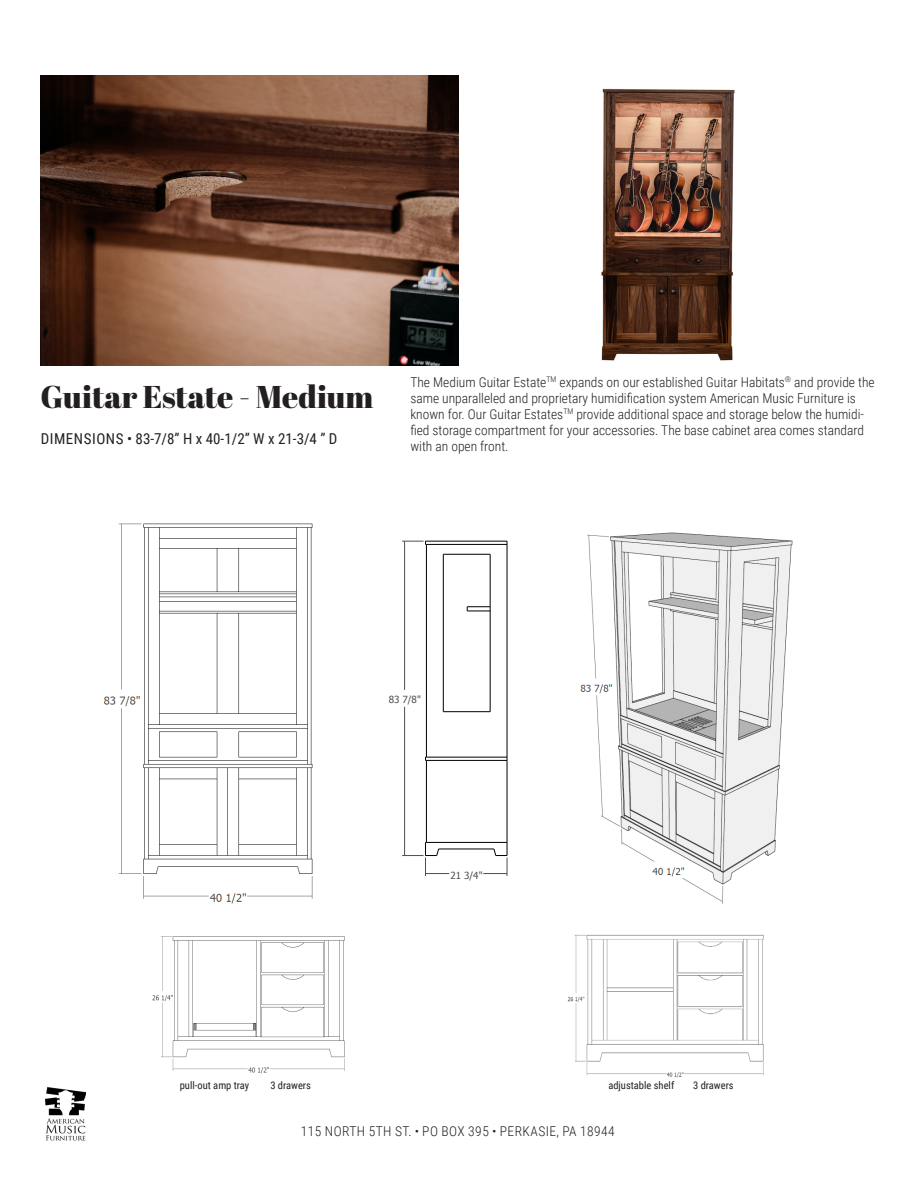
<style>
.page{position:relative;width:918px;height:1188px;background:#fff}
.page>*{position:absolute;margin:0;border:0;box-sizing:border-box;transform-origin:0 0}
.t1{font:31.5px "Abril Fatface";color:#231f20}
.t2{font:15px "Roboto Condensed";letter-spacing:.035em;color:#231f20}
.t3{font:300 13.5px/16.2px "Roboto Condensed";color:#231f20}
.t4{font:300 13.5px "Roboto Condensed";letter-spacing:.035em;color:#231f20}
.t5{font:10.5px "Roboto Condensed";color:#231f20}
.t6{font:9.75px "Tahoma";color:#4f4f4f}
</style>
<div class="page">
<img style="left:103px;top:523px;width:210px;height:381px">
<img style="left:580px;top:532px;width:213px;height:372px">
<hr style="left:507px;top:760px;width:1px;height:82px;background:#000">
<hr style="left:426px;top:760px;width:1px;height:82px;background:#000">
<svg style="left:402px;top:541px;width:106px;height:220px"></svg>
<hr style="left:404px;top:541px;width:1px;height:149px;background:#4f4f4f">
<hr style="left:404px;top:707px;width:1px;height:149px;background:#4f4f4f">
<svg style="left:402px;top:842px;width:106px;height:34px"></svg>
<img style="left:152px;top:936px;width:193px;height:138px">
<img style="left:567px;top:934px;width:197px;height:144px">
<img style="left:40px;top:76px;width:419px;height:290px">
<img style="left:601px;top:88px;width:134px;height:273px">
<img style="left:46px;top:1087px;width:39px;height:54px">
<p class="t1" style="left:40px;top:374px;width:334px">Guitar Estate - Medium</p>
<p class="t2" style="left:41px;top:428px;width:298px">DIMENSIONS • 83-7/8” H x 40-1/2” W x 21-3/4 ” D</p>
<p class="t3" style="left:410px;top:373px;width:466px">The Medium Guitar Estate<sup>TM</sup> expands on our established Guitar Habitats<sup>®</sup> and provide the same unparalleled and proprietary humidification system American Music Furniture is known for. Our Guitar Estates<sup>TM</sup> provide additional space and storage below the humidi&shy;fied storage compartment for your accessories. The base cabinet area comes standard with an open front.</p>
<p class="t6" style="left:389px;top:693px;width:34px">83 7/8"</p>
<p class="t6" style="left:450px;top:869px;width:34px">21 3/4"</p>
<p class="t5" style="left:180px;top:1078px;width:71px">pull-out amp tray</p>
<p class="t5" style="left:270px;top:1078px;width:42px">3 drawers</p>
<p class="t5" style="left:608px;top:1078px;width:67px">adjustable shelf</p>
<p class="t5" style="left:693px;top:1078px;width:42px">3 drawers</p>
<p class="t4" style="left:301px;top:1122px;width:316px">115 NORTH 5TH ST. • PO BOX 395 • PERKASIE, PA 18944</p>
</div>
